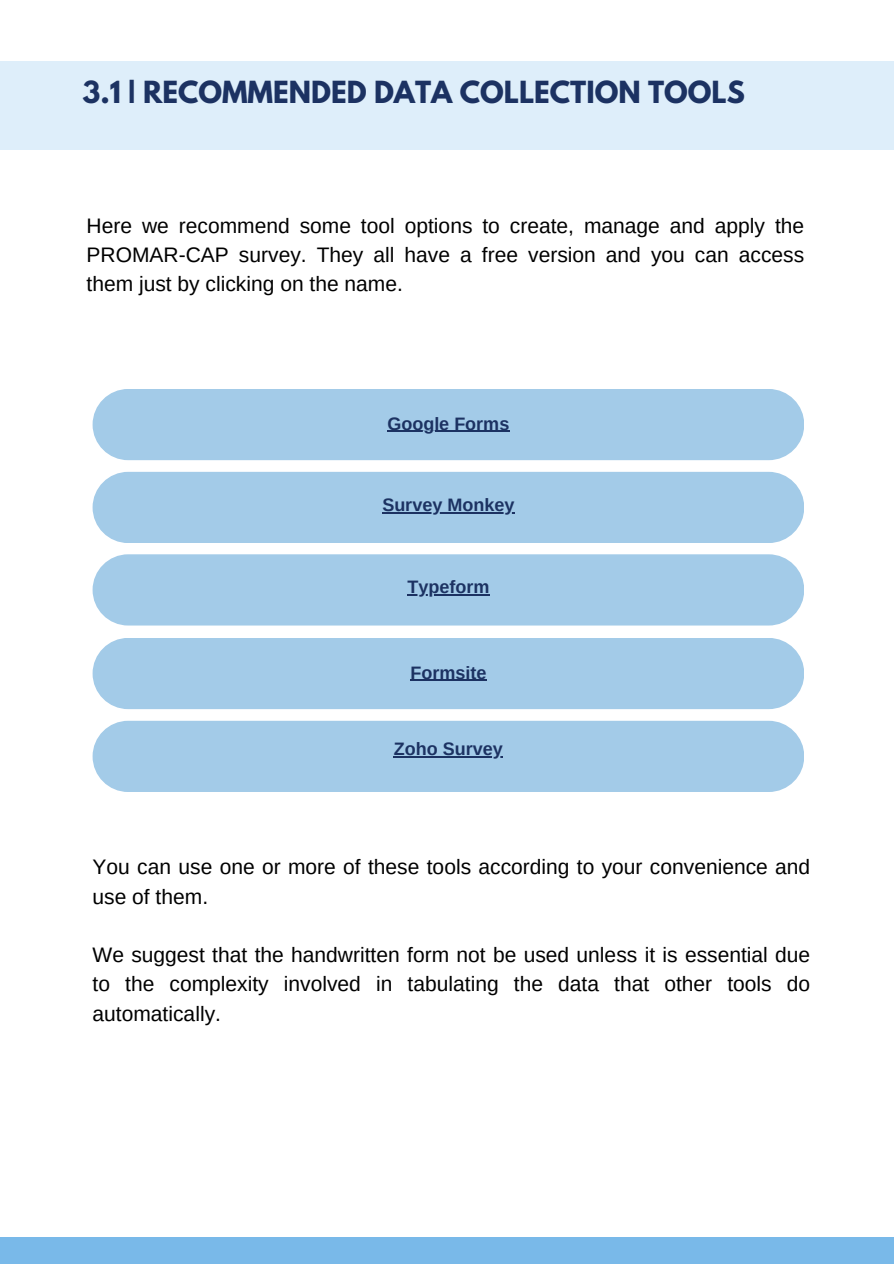
<style>
.page{position:relative;width:894px;height:1264px;background:#fff}
.page>*{position:absolute;margin:0;border:0;box-sizing:border-box;transform-origin:0 0}
.t1{font:700 27px "League Spartan";color:#1c3262}
.t2{font:21px/29.2px "Arimo";color:#000;text-align:justify}
.t3{font:700 18px "Arimo";color:#1c3262}
</style>
<div class="page">
<div style="left:0;top:1236px;width:893px;height:27px;background:#79b9e9"></div>
<div style="left:0;top:61px;width:893px;height:89px;background:#deeefa"></div>
<div style="left:93px;top:389px;width:711px;height:71px;background:#a3cbe8;border-radius:36px"></div>
<div style="left:93px;top:472px;width:711px;height:71px;background:#a3cbe8;border-radius:36px"></div>
<div style="left:93px;top:554px;width:711px;height:71px;background:#a3cbe8;border-radius:36px"></div>
<hr style="left:387px;top:431px;width:122px;height:1px;background:#1c3262">
<hr style="left:382px;top:512px;width:132px;height:1px;background:#1c3262">
<hr style="left:407px;top:594px;width:82px;height:1px;background:#1c3262">
<div style="left:93px;top:638px;width:711px;height:71px;background:#a3cbe8;border-radius:36px"></div>
<div style="left:93px;top:720px;width:711px;height:72px;background:#a3cbe8;border-radius:36px"></div>
<hr style="left:410px;top:679px;width:76px;height:2px;background:#1c3262">
<hr style="left:394px;top:756px;width:109px;height:1px;background:#1c3262">
<h1 class="t1" style="left:82px;top:79px;width:663px">3.1 | RECOMMENDED DATA COLLECTION TOOLS</h1>
<h2 class="t2" style="left:86px;top:211px;width:719px">Here we recommend some tool options to create, manage and apply the PROMAR-CAP survey. They all have a free version and you can access them just by clicking on the name.</h2>
<p class="t3" style="left:387px;top:413px;width:123px">Google Forms</p>
<p class="t3" style="left:382px;top:495px;width:133px">Survey Monkey</p>
<p class="t3" style="left:407px;top:576px;width:83px">Typeform</p>
<p class="t3" style="left:410px;top:662px;width:77px">Formsite</p>
<p class="t3" style="left:394px;top:738px;width:110px">Zoho Survey</p>
<h2 class="t2" style="left:93px;top:852px;width:719px">You can use one or more of these tools according to your convenience and use of them.</h2>
<h2 class="t2" style="left:93px;top:940px;width:719px">We suggest that the handwritten form not be used unless it is essential due to the complexity involved in tabulating the data that other tools do automatically.</h2>
</div>
